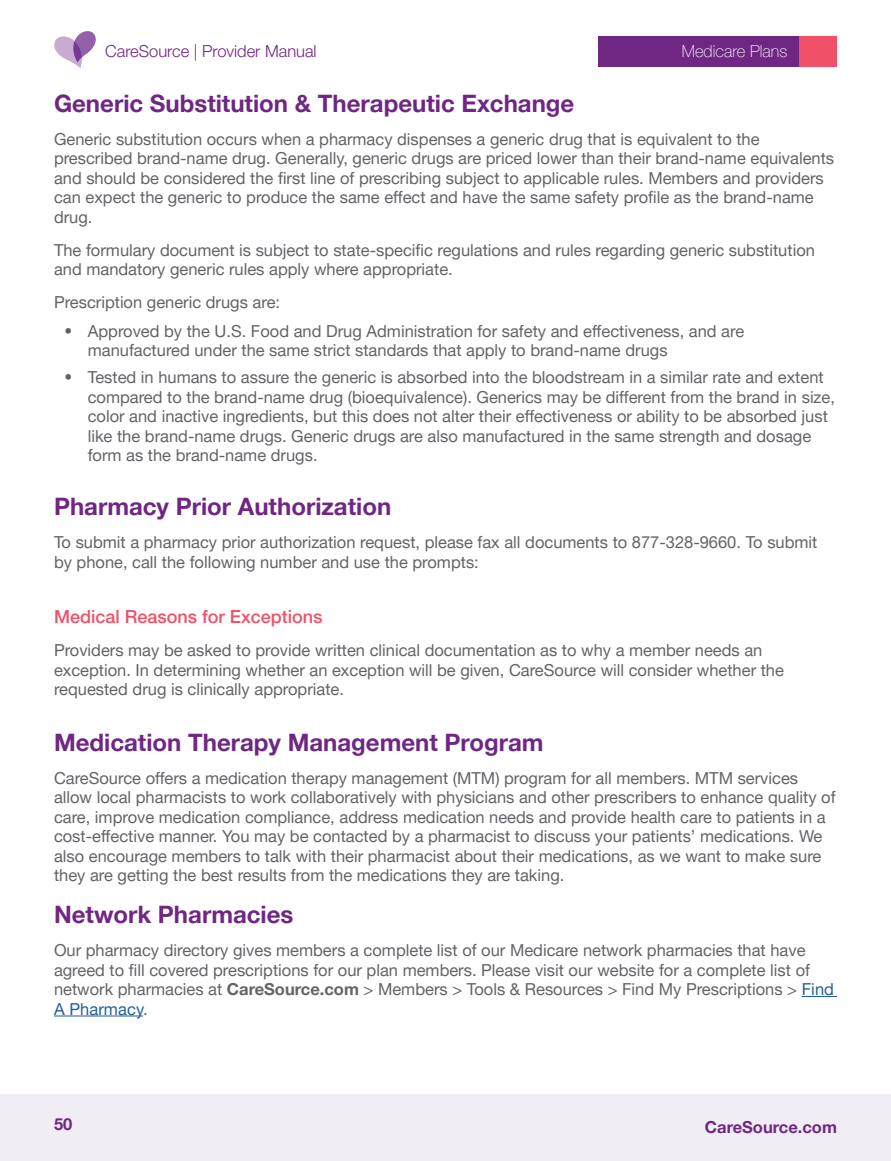
<style>
.page{position:relative;width:891px;height:1161px;background:#fff}
.page>*{position:absolute;margin:0;border:0;box-sizing:border-box;transform-origin:0 0}
.t1{font:700 24px "Helvetica Neue LT Pro";color:#702784}
.t2{font:500 18px "Helvetica Neue LT Pro";color:#f05169}
.t3{font:16.5px/19.5px "Helvetica Neue LT Pro";color:#626368}
.t4{font:300 16.5px "Helvetica Neue LT Pro";color:#702784}
.t5{font:700 16.5px "Helvetica Neue LT Pro";color:#702784}
.t6{font:100 16.5px "Helvetica Neue LT Pro";color:#fff}
.s1{font-family:"Helvetica";font-weight:700;font-size:25.5px}
.s2{font-weight:700}
.s3{color:#215e9e}
</style>
<div class="page">
<div style="left:0;top:1094px;width:891px;height:67px;background:#f1edf5"></div>
<svg style="left:54px;top:31px;width:42px;height:37px"></svg>
<div style="left:598px;top:36px;width:238px;height:31px;background:#702784"></div>
<div style="left:799px;top:36px;width:37px;height:31px;background:#f05169"></div>
<hr style="left:802px;top:996px;width:35px;height:1px;background:#215e9e">
<hr style="left:54px;top:1016px;width:89px;height:1px;background:#215e9e">
<p class="t4" style="left:105px;top:41px;width:213px">CareSource | Provider Manual</p>
<p class="t6" style="left:682px;top:42px;width:107px">Medicare Plans</p>
<h1 class="t1" style="left:54px;top:88px;width:522px">Generic Substitution &amp; Therapeutic Exchange</h1>
<p class="t3" style="left:54px;top:129px;width:782px">Generic substitution occurs when a pharmacy dispenses a generic drug that is equivalent to the prescribed brand-name drug. Generally, generic drugs are priced lower than their brand-name equivalents and should be considered the first line of prescribing subject to applicable rules. Members and providers can expect the generic to produce the same effect and have the same safety profile as the brand-name drug.</p>
<p class="t3" style="left:54px;top:240px;width:762px">The formulary document is subject to state-specific regulations and rules regarding generic substitution and mandatory generic rules apply where appropriate.</p>
<p class="t3" style="left:54px;top:292px;width:228px">Prescription generic drugs are:</p>
<p class="t3" style="left:88px;top:321px;width:658px;text-indent:-24px"><span class="s1">•</span> Approved by the U.S. Food and Drug Administration for safety and effectiveness, and are manufactured under the same strict standards that apply to brand-name drugs</p>
<p class="t3" style="left:88px;top:367px;width:749px;text-indent:-24px"><span class="s1">•</span> Tested in humans to assure the generic is absorbed into the bloodstream in a similar rate and extent compared to the brand-name drug (bioequivalence). Generics may be different from the brand in size, color and inactive ingredients, but this does not alter their effectiveness or ability to be absorbed just like the brand-name drugs. Generic drugs are also manufactured in the same strength and dosage form as the brand-name drugs.</p>
<h1 class="t1" style="left:54px;top:492px;width:339px">Pharmacy Prior Authorization</h1>
<p class="t3" style="left:54px;top:532px;width:765px">To submit a pharmacy prior authorization request, please fax all documents to 877-328-9660. To submit by phone, call the following number and use the prompts:</p>
<p class="t2" style="left:54px;top:606px;width:270px">Medical Reasons for Exceptions</p>
<p class="t3" style="left:54px;top:640px;width:732px">Providers may be asked to provide written clinical documentation as to why a member needs an exception. In determining whether an exception will be given, CareSource will consider whether the requested drug is clinically appropriate.</p>
<h1 class="t1" style="left:54px;top:727px;width:491px">Medication Therapy Management Program</h1>
<p class="t3" style="left:54px;top:768px;width:783px">CareSource offers a medication therapy management (MTM) program for all members. MTM services allow local pharmacists to work collaboratively with physicians and other prescribers to enhance quality of care, improve medication compliance, address medication needs and provide health care to patients in a cost-effective manner. You may be contacted by a pharmacist to discuss your patients’ medications. We also encourage members to talk with their pharmacist about their medications, as we want to make sure they are getting the best results from the medications they are taking.</p>
<h1 class="t1" style="left:54px;top:900px;width:241px">Network Pharmacies</h1>
<p class="t3" style="left:54px;top:940px;width:782px">Our pharmacy directory gives members a complete list of our Medicare network pharmacies that have agreed to fill covered prescriptions for our plan members. Please visit our website for a complete list of network pharmacies at <span class="s2">CareSource.com</span> &gt; Members &gt; Tools &amp; Resources &gt; Find My Prescriptions &gt; <span class="s3">Find A Pharmacy</span>.</p>
<p class="t5" style="left:54px;top:1114px;width:20px">50</p>
<p class="t5" style="left:705px;top:1117px;width:134px">CareSource.com</p>
</div>
